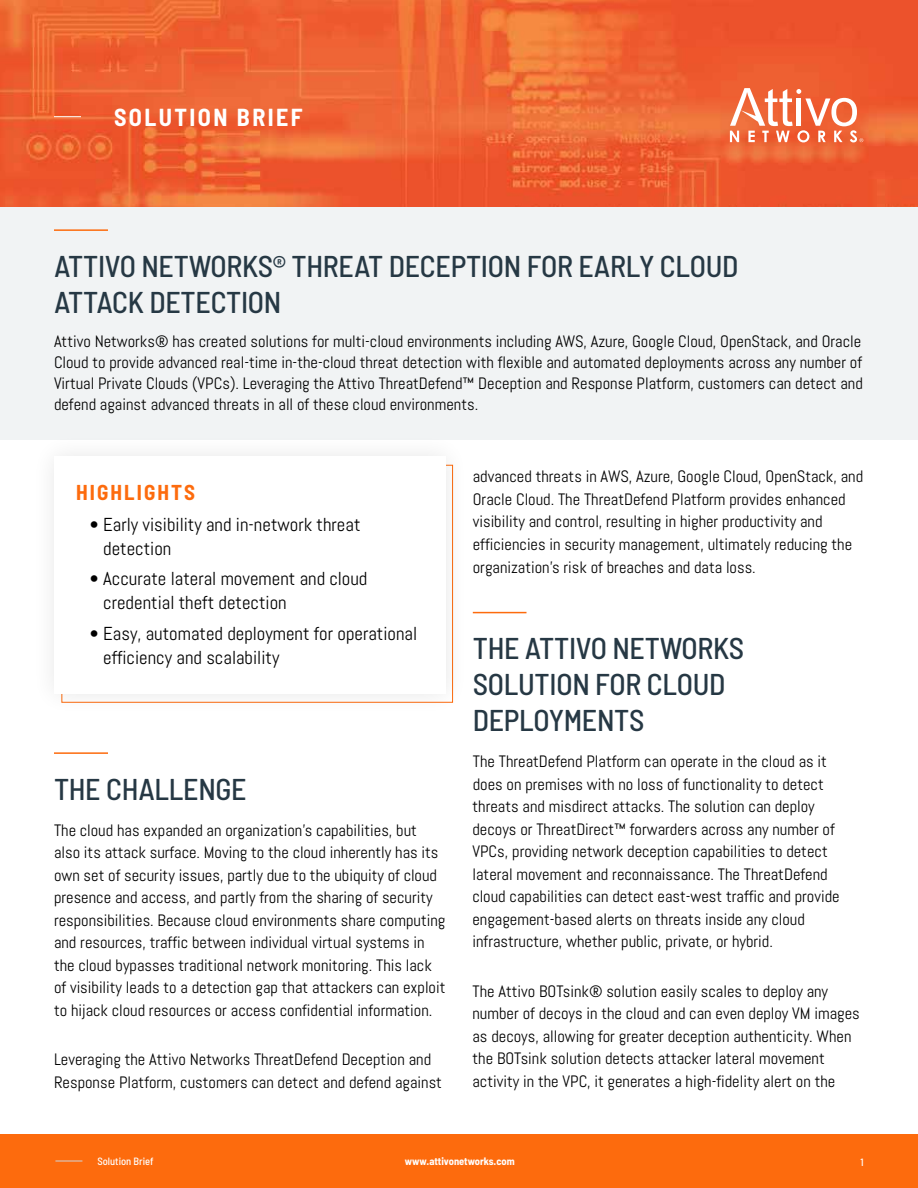
<style>
.page{position:relative;width:918px;height:1188px;background:#fff}
.page>*{position:absolute;margin:0;border:0;box-sizing:border-box;transform-origin:0 0}
.t1{font:500 semi-condensed 30px/36px "Barlow";letter-spacing:-.01em;color:#263844}
.t2{font:700 semi-condensed 24px "Barlow";letter-spacing:.1em;color:#fff}
.t3{font:700 semi-condensed 21px "Barlow";letter-spacing:.1em;color:#fd6b0d}
.t4{font:18.75px/24px "Abel";color:#000}
.t5{font:16.5px/22.5px "Abel";color:#000}
.t6{font:700 semi-condensed 10.5px "Barlow";color:#fff}
.t7{font:500 semi-condensed 10.5px "Barlow";color:#fff}
</style>
<div class="page">
<div style="left:0;top:1134px;width:918px;height:54px;background:#fd6b0d"></div>
<svg style="left:55px;top:1161px;width:27px;height:1px"></svg>
<hr style="left:54px;top:752px;width:54px;height:2px;background:#fd6b0d">
<hr style="left:473px;top:612px;width:53px;height:1px;background:#fd6b0d">
<div style="left:0;top:200px;width:918px;height:240px;background:#f1f3f4"></div>
<hr style="left:54px;top:229px;width:54px;height:2px;background:#fd6b0d">
<div style="left:39px;top:442px;width:437px;height:283px;background:#fff"></div>
<div style="left:31px;top:433px;width:438px;height:283px;background:#fbfbfb"></div>
<div style="left:54px;top:456px;width:392px;height:238px;background:#fff"></div>
<img style="left:0;top:0;width:918px;height:207px">
<svg style="left:730px;top:88px;width:133px;height:54px"></svg>
<svg style="left:54px;top:116px;width:27px;height:1px"></svg>
<h2 class="t2" style="left:114px;top:102px;width:190px">SOLUTION BRIEF</h2>
<h1 class="t1" style="left:54px;top:247px;width:686px">ATTIVO NETWORKS® THREAT DECEPTION FOR EARLY CLOUD<br>ATTACK DETECTION</h1>
<p class="t5" style="left:54px;top:331px;width:810px;line-height:21px;text-align:justify">Attivo Networks® has created solutions for multi-cloud environments including AWS, Azure, Google Cloud, OpenStack, and Oracle Cloud to provide advanced real-time in-the-cloud threat detection with flexible and automated deployments across any number of Virtual Private Clouds (VPCs). Leveraging the Attivo ThreatDefend™ Deception and Response Platform, customers can detect and defend against advanced threats in all of these cloud environments.</p>
<p class="t3" style="left:76px;top:479px;width:120px">HIGHLIGHTS</p>
<p class="t4" style="left:103px;top:512px;width:259px;text-indent:-14px">• Early visibility and in-network threat detection</p>
<p class="t4" style="left:103px;top:567px;width:266px;text-indent:-14px">• Accurate lateral movement and cloud credential theft detection</p>
<p class="t4" style="left:103px;top:622px;width:316px;text-indent:-14px">• Easy, automated deployment for operational efficiency and scalability</p>
<h1 class="t1" style="left:54px;top:770px;width:194px">THE CHALLENGE</h1>
<p class="t5" style="left:54px;top:819px;width:393px">The cloud has expanded an organization’s capabilities, but also its attack surface. Moving to the cloud inherently has its own set of security issues, partly due to the ubiquity of cloud presence and access, and partly from the sharing of security responsibilities. Because cloud environments share computing and resources, traffic between individual virtual systems in the cloud bypasses traditional network monitoring. This lack of visibility leads to a detection gap that attackers can exploit to hijack cloud resources or access confidential information.</p>
<p class="t5" style="left:54px;top:1048px;width:389px">Leveraging the Attivo Networks ThreatDefend Deception and<br>Response Platform, customers can detect and defend against</p>
<p class="t5" style="left:473px;top:466px;width:392px">advanced threats in AWS, Azure, Google Cloud, OpenStack, and Oracle Cloud. The ThreatDefend Platform provides enhanced visibility and control, resulting in higher productivity and efficiencies in security management, ultimately reducing the organization’s risk of breaches and data loss.</p>
<h1 class="t1" style="left:473px;top:630px;width:273px">THE ATTIVO NETWORKS<br>SOLUTION FOR CLOUD<br>DEPLOYMENTS</h1>
<p class="t5" style="left:473px;top:750px;width:369px">The ThreatDefend Platform can operate in the cloud as it does on premises with no loss of functionality to detect threats and misdirect attacks. The solution can deploy decoys or ThreatDirect™ forwarders across any number of VPCs, providing network deception capabilities to detect lateral movement and reconnaissance. The ThreatDefend cloud capabilities can detect east-west traffic and provide engagement-based alerts on threats inside any cloud infrastructure, whether public, private, or hybrid.</p>
<p class="t5" style="left:473px;top:980px;width:389px">The Attivo BOTsink® solution easily scales to deploy any number of decoys in the cloud and can even deploy VM images as decoys, allowing for greater deception authenticity. When the BOTsink solution detects attacker lateral movement activity in the VPC, it generates a high-fidelity alert on the</p>
<p class="t7" style="left:97px;top:1155px;width:58px">Solution Brief</p>
<p class="t6" style="left:405px;top:1155px;width:111px">www.attivonetworks.com</p>
<p class="t7" style="left:861px;top:1155px;width:5px">1</p>
</div>
